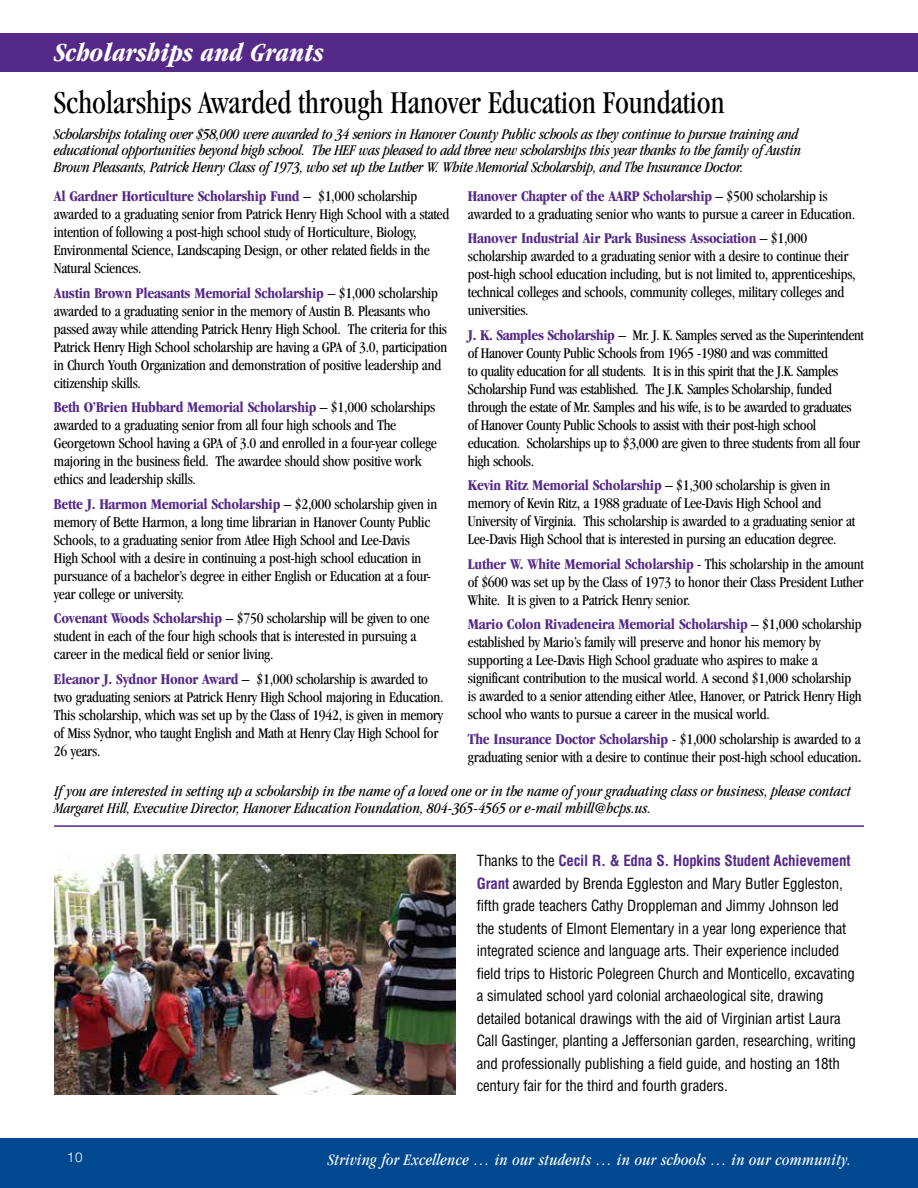
<style>
.page{position:relative;width:918px;height:1188px;background:#fff}
.page>*{position:absolute;margin:0;border:0;box-sizing:border-box;transform-origin:0 0}
.t1{font:condensed 33px "Garamond";color:#000;scale:.95 1}
.t2{font:italic 700 condensed 27px "Garamond";color:#fff}
.t3{font:italic condensed 16.5px "Garamond";letter-spacing:.02em;color:#fff}
.t4{font:condensed 15.45px/18px "Garamond";letter-spacing:-.015em;color:#000}
.t5{font:italic condensed 15.45px/16.5px "Garamond";letter-spacing:-.015em;color:#000}
.t6{font:condensed 15px/22.5px "Helvetica";letter-spacing:-.015em;color:#000}
.t7{font:300 13.5px "Helvetica";color:#fff}
.s1{font-weight:700;color:#552988}
</style>
<div class="page">
<div style="left:0;top:1138px;width:918px;height:50px;background:#004990"></div>
<div style="left:0;top:33px;width:918px;height:39px;background:#552988"></div>
<hr style="left:917px;top:90px;width:1px;height:1048px;background:#f0e6f4">
<img style="left:54px;top:854px;width:401px;height:240px">
<hr style="left:54px;top:825px;width:810px;height:2px;background:#552988">
<h2 class="t2" style="left:54px;top:37px;width:271px">Scholarships and Grants</h2>
<h1 class="t1" style="left:54px;top:84px;width:708px">Scholarships Awarded through Hanover Education Foundation</h1>
<p class="t5" style="left:54px;top:125px;width:749px">Scholarships totaling over $58,000 were awarded to 34 seniors in Hanover County Public schools as they continue to pursue training and educational opportunities beyond high school. The HEF was pleased to add three new scholarships this year thanks to the family of Austin<br>Brown Pleasants, Patrick Henry Class of 1973, who set up the Luther W. White Memorial Scholarship, and The Insurance Doctor.</p>
<p class="t4" style="left:54px;top:187px;width:397px"><span class="s1">Al Gardner Horticulture Scholarship Fund</span> – $1,000 scholarship awarded to a graduating senior from Patrick Henry High School with a stated intention of following a post-high school study of Horticulture, Biology, Environmental Science, Landscaping Design, or other related fields in the Natural Sciences.</p>
<p class="t4" style="left:54px;top:284px;width:395px"><span class="s1">Austin Brown Pleasants Memorial Scholarship</span> – $1,000 scholarship awarded to a graduating senior in the memory of Austin B. Pleasants who passed away while attending Patrick Henry High School. The criteria for this Patrick Henry High School scholarship are having a GPA of 3.0, participation in Church Youth Organization and demonstration of positive leadership and citizenship skills.</p>
<p class="t4" style="left:54px;top:398px;width:384px"><span class="s1">Beth O’Brien Hubbard Memorial Scholarship</span> – $1,000 scholarships awarded to a graduating senior from all four high schools and The Georgetown School having a GPA of 3.0 and enrolled in a four-year college majoring in the business field. The awardee should show positive work ethics and leadership skills.</p>
<p class="t4" style="left:54px;top:495px;width:385px"><span class="s1">Bette J. Harmon Memorial Scholarship</span> – $2,000 scholarship given in memory of Bette Harmon, a long time librarian in Hanover County Public Schools, to a graduating senior from Atlee High School and Lee-Davis High School with a desire in continuing a post-high school education in pursuance of a bachelor’s degree in either English or Education at a four&shy;year college or university.</p>
<p class="t4" style="left:54px;top:609px;width:377px"><span class="s1">Covenant Woods Scholarship</span> – $750 scholarship will be given to one student in each of the four high schools that is interested in pursuing a career in the medical field or senior living.</p>
<p class="t4" style="left:54px;top:670px;width:391px"><span class="s1">Eleanor J. Sydnor Honor Award</span> – $1,000 scholarship is awarded to two graduating seniors at Patrick Henry High School majoring in Education.<br>This scholarship, which was set up by the Class of 1942, is given in memory of Miss Sydnor, who taught English and Math at Henry Clay High School for 26 years.</p>
<p class="t4" style="left:468px;top:187px;width:389px"><span class="s1">Hanover Chapter of the AARP Scholarship</span> – $500 scholarship is awarded to a graduating senior who wants to pursue a career in Education.</p>
<p class="t4" style="left:468px;top:229px;width:389px"><span class="s1">Hanover Industrial Air Park Business Association</span> – $1,000 scholarship awarded to a graduating senior with a desire to continue their post-high school education including, but is not limited to, apprenticeships, technical colleges and schools, community colleges, military colleges and universities.</p>
<p class="t4" style="left:468px;top:326px;width:398px"><span class="s1">J. K. Samples Scholarship</span> – Mr. J. K. Samples served as the Superintendent of Hanover County Public Schools from 1965 -1980 and was committed<br>to quality education for all students. It is in this spirit that the J.K. Samples Scholarship Fund was established. The J.K. Samples Scholarship, funded through the estate of Mr. Samples and his wife, is to be awarded to graduates of Hanover County Public Schools to assist with their post-high school education. Scholarships up to $3,000 are given to three students from all four high schools.</p>
<p class="t4" style="left:468px;top:476px;width:389px"><span class="s1">Kevin Ritz Memorial Scholarship</span> – $1,300 scholarship is given in memory of Kevin Ritz, a 1988 graduate of Lee-Davis High School and University of Virginia. This scholarship is awarded to a graduating senior at Lee-Davis High School that is interested in pursing an education degree.</p>
<p class="t4" style="left:468px;top:555px;width:398px;text-align:justify"><span class="s1">Luther W. White Memorial Scholarship</span> - This scholarship in the amount of $600 was set up by the Class of 1973 to honor their Class President Luther White. It is given to a Patrick Henry senior.</p>
<p class="t4" style="left:468px;top:615px;width:395px"><span class="s1">Mario Colon Rivadeneira Memorial Scholarship</span> – $1,000 scholarship established by Mario’s family will preserve and honor his memory by supporting a Lee-Davis High School graduate who aspires to make a significant contribution to the musical world. A second $1,000 scholarship is awarded to a senior attending either Atlee, Hanover, or Patrick Henry High school who wants to pursue a career in the musical world.</p>
<p class="t4" style="left:468px;top:730px;width:395px"><span class="s1">The Insurance Doctor Scholarship</span> - $1,000 scholarship is awarded to a graduating senior with a desire to continue their post-high school education<span class="s1">.</span></p>
<p class="t5" style="left:54px;top:783px;width:799px">If you are interested in setting up a scholarship in the name of a loved one or in the name of your graduating class or business, please contact<br>Margaret Hill, Executive Director, Hanover Education Foundation, 804-365-4565 or e-mail mhill@hcps.us.</p>
<p class="t6" style="left:477px;top:849px;width:381px">Thanks to the <span class="s1">Cecil R. &amp; Edna S. Hopkins Student Achievement Grant</span> awarded by Brenda Eggleston and Mary Butler Eggleston, fifth grade teachers Cathy Droppleman and Jimmy Johnson led the students of Elmont Elementary in a year long experience that integrated science and language arts. Their experience included field trips to Historic Polegreen Church and Monticello, excavating a simulated school yard colonial archaeological site, drawing detailed botanical drawings with the aid of Virginian artist Laura Call Gastinger, planting a Jeffersonian garden, researching, writing and professionally publishing a field guide, and hosting an 18th century fair for the third and fourth graders.</p>
<p class="t7" style="left:67px;top:1149px;width:17px">10</p>
<p class="t3" style="left:328px;top:1150px;width:525px">Striving for Excellence … in our students … in our schools … in our community.</p>
</div>
